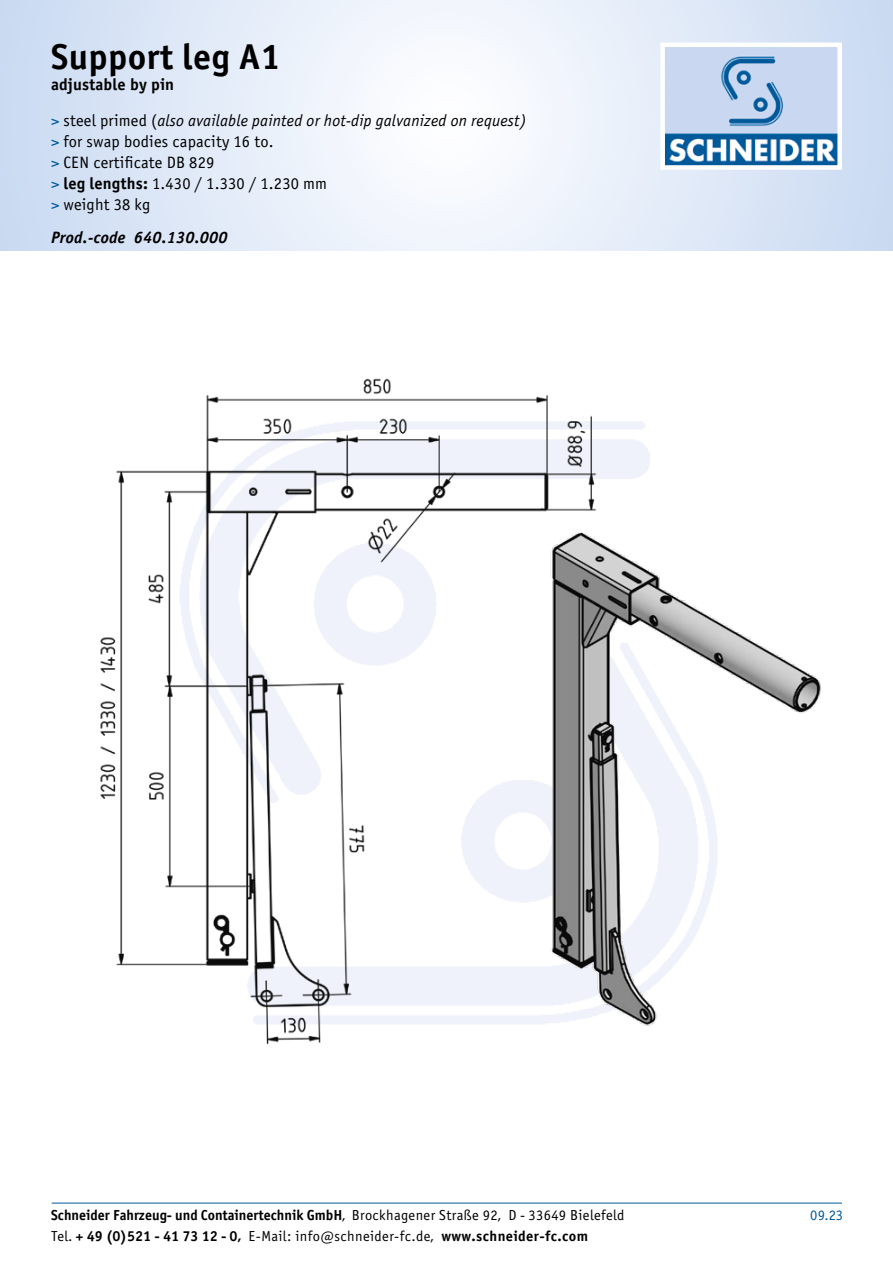
<style>
.page{position:relative;width:893px;height:1263px;background:#fff}
.page>*{position:absolute;margin:0;border:0;box-sizing:border-box;transform-origin:0 0}
.t1{font:36px "Officina Sans Bold ITC";letter-spacing:.01em;color:#000}
.t2{font:16.5px/21px "Officina Sans Book ITC";letter-spacing:.01em;color:#000}
.t3{font:italic 16.5px "Officina Sans Bold ITC";letter-spacing:.01em;color:#000}
.t4{font:16.5px "Officina Sans Bold ITC";letter-spacing:.01em;color:#000}
.t5{font:14.55px "Officina Sans Bold ITC";color:#000}
.t6{font:14.55px "Officina Sans Bold ITC";letter-spacing:.025em;color:#000}
.t7{font:14.55px "Officina Sans Book ITC";color:#005a9a}
.s1{color:#005a9a}
.s2{font-style:italic}
.s3{font-family:"Officina Sans Bold ITC"}
.s4{font-family:"Officina Sans Book ITC"}
</style>
<div class="page">
<svg style="left:0;top:0;width:893px;height:251px"></svg>
<img style="left:665px;top:48px;width:172px;height:117px">
<div style="left:660px;top:43px;width:182px;height:127px;border:4px solid #fff"></div>
<img style="left:100px;top:378px;width:721px;height:666px">
<hr style="left:52px;top:1203px;width:790px;height:1px;background:#005a9a">
<h1 class="t1" style="left:51px;top:34px;width:231px">Support leg A1</h1>
<p class="t4" style="left:51px;top:74px;width:125px">adjustable by pin</p>
<p class="t2" style="left:51px;top:110px;width:477px"><span class="s1">&gt;</span> steel primed (<span class="s2">also available painted or hot-dip galvanized on request) </span><span class="s1">&gt;</span> for swap bodies capacity 16 to.<br><span class="s1">&gt;</span> CEN certificate DB 829<br><span class="s1">&gt;</span> <span class="s3">leg lengths:</span> 1.430 / 1.330 / 1.230 mm<br><span class="s1">&gt;</span> weight 38 kg</p>
<p class="t3" style="left:51px;top:227px;width:178px">Prod.-code 640.130.000</p>
<p class="t5" style="left:51px;top:1206px;width:575px">Schneider Fahrzeug- und Containertechnik GmbH<span class="s4">, Brockhagener Straße 92, D - 33649 Bielefeld</span></p>
<p class="t7" style="left:810px;top:1206px;width:34px">09.23</p>
<p class="t6" style="left:51px;top:1227px;width:539px"><span class="s4">Tel.</span> + 49 (0)521 - 41 73 12 - 0, <span class="s4">E-Mail: info@schneider-fc.de,</span> www.schneider-fc.com</p>
</div>
